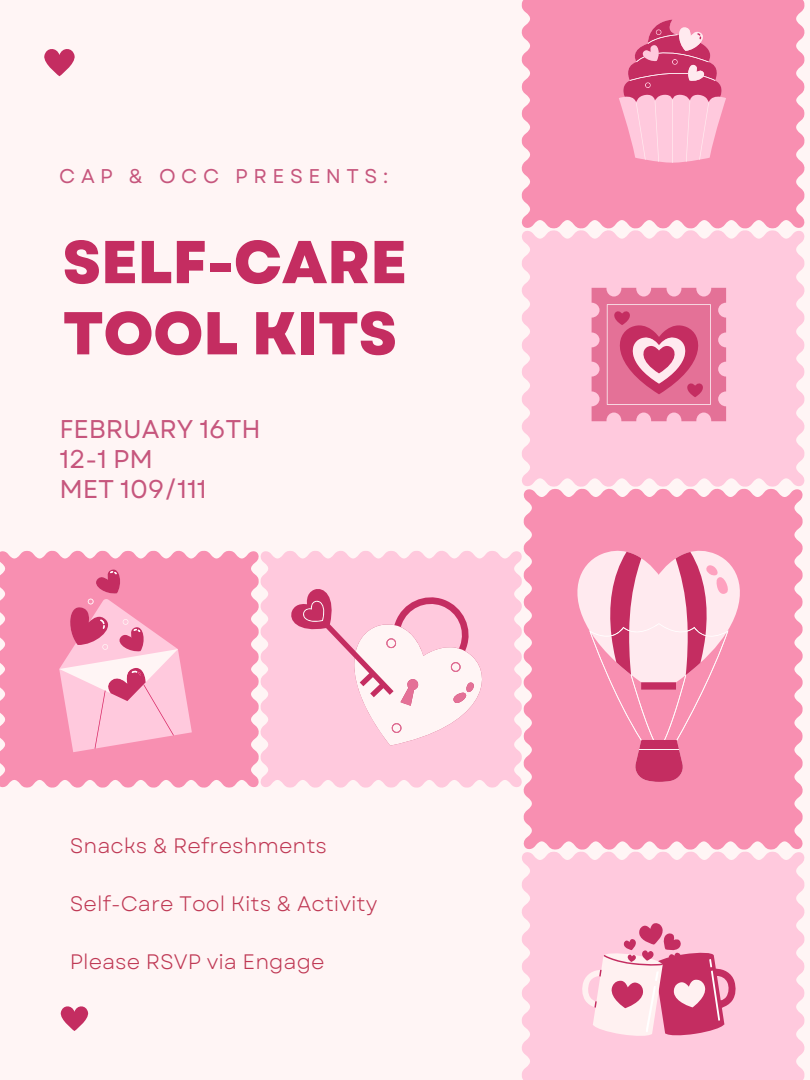
<style>
.page{position:relative;width:810px;height:1080px;background:#fff5f5}
.page>*{position:absolute;margin:0;border:0;box-sizing:border-box;transform-origin:0 0}
.t1{font:800 60.38px/71.2px "Garet";letter-spacing:-.005em;color:#c42d61}
.t2{font:25.62px/29.8px "Garet";letter-spacing:-.005em;color:#c6567d}
.t3{font:20.94px "Garet";color:#bf3854}
.t4{font:19.88px "Garet";letter-spacing:.28em;color:#c6567d}
</style>
<div class="page">
<svg style="left:521px;top:0;width:284px;height:229px;background:#f895b5"></svg>
<svg style="left:522px;top:230px;width:283px;height:257px;background:#feccde"></svg>
<div style="left:522px;top:851px;width:283px;height:229px;background:#ffc9dd"></div>
<svg style="left:260px;top:551px;width:262px;height:237px;background:#ffcee0"></svg>
<svg style="left:0;top:550px;width:259px;height:238px;background:#f897b6"></svg>
<svg style="left:523px;top:488px;width:280px;height:362px;background:#f899b7"></svg>
<svg style="left:288px;top:586px;width:206px;height:160px"></svg>
<svg style="left:592px;top:288px;width:134px;height:133px;background:#e3779b"></svg>
<svg style="left:59px;top:568px;width:133px;height:184px;background:#f6a5c0"></svg>
<svg style="left:567px;top:550px;width:183px;height:232px;background:#f897b6"></svg>
<svg style="left:589px;top:552px;width:142px;height:230px"></svg>
<svg style="left:619px;top:20px;width:107px;height:143px;background:#ec8eae"></svg>
<svg style="left:581px;top:923px;width:155px;height:114px"></svg>
<svg style="left:60px;top:1006px;width:29px;height:25px"></svg>
<svg style="left:44px;top:49px;width:31px;height:27px"></svg>
<p class="t4" style="left:59px;top:162px;width:330px">CAP &amp; OCC PRESENTS:</p>
<h1 class="t1" style="left:63px;top:227px;width:346px">SELF-CARE<br>TOOL KITS</h1>
<p class="t2" style="left:59px;top:414px;width:203px">FEBRUARY 16TH<br>12-1 PM<br>MET 109/111</p>
<p class="t3" style="left:70px;top:831px;width:259px">Snacks &amp; Refreshments</p>
<p class="t3" style="left:70px;top:889px;width:309px">Self-Care Tool Kits &amp; Activity</p>
<p class="t3" style="left:70px;top:947px;width:256px">Please RSVP via Engage</p>
</div>
